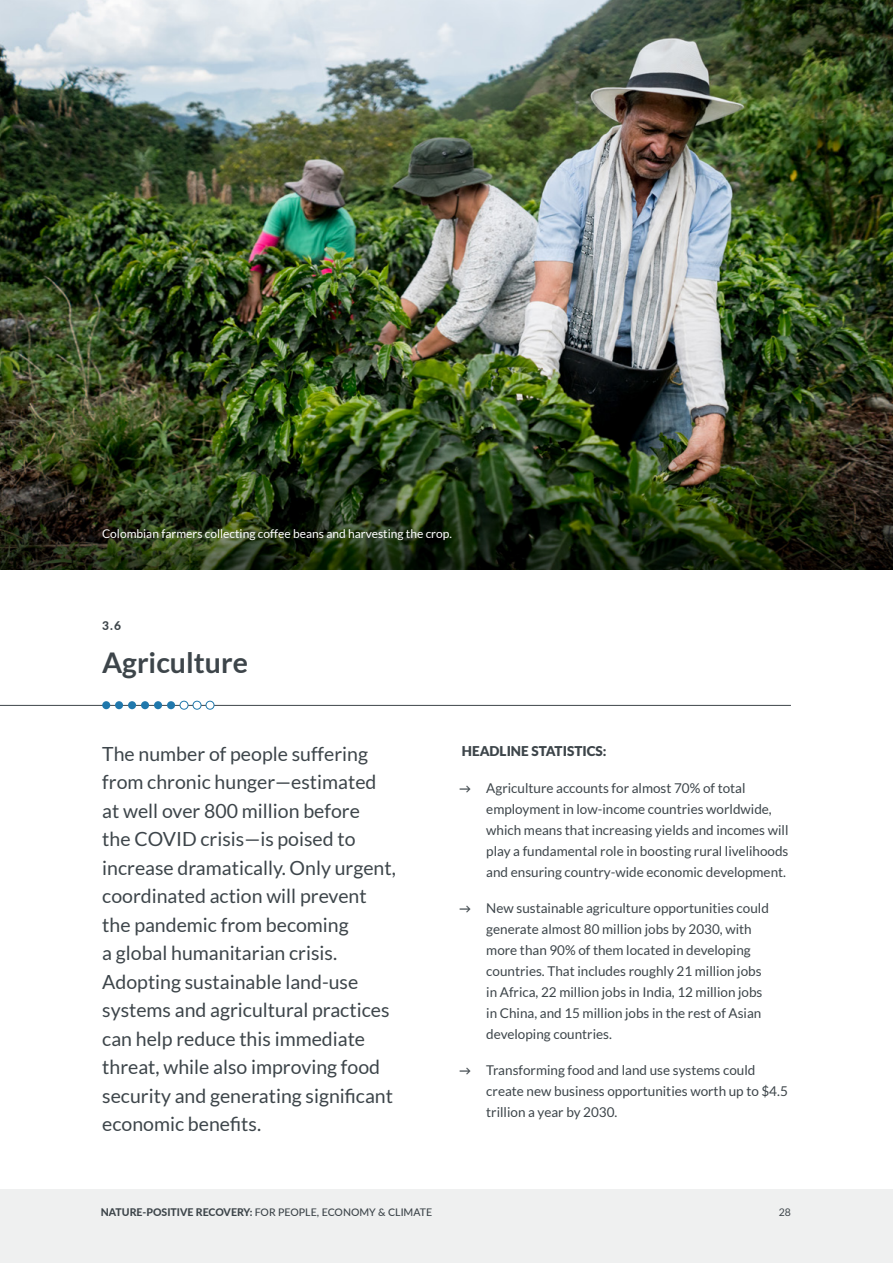
<style>
.page{position:relative;width:893px;height:1263px;background:#fff}
.page>*{position:absolute;margin:0;border:0;box-sizing:border-box;transform-origin:0 0}
.t1{font:700 28.5px "Lato";color:#3d454a}
.Bullets{font:19.5px/28.5px "Lato";color:#3d454a}
.t2{font:13.5px/21px "Lato";color:#3d454a}
.Body_Copy{font:900 13.5px "Lato";color:#3d454a}
.t3{font:12px "Lato";color:#fff}
.t4{font:800 12px "Lato";color:#3d454a}
.t5{font:500 10.5px "Lato";color:#3d454a}
.t6{font:10.5px "Lato";color:#3d454a}
.s1{font-weight:600;font-size:12px}
.s2{font-weight:800}
</style>
<div class="page">
<img style="left:0;top:0;width:893px;height:410px">
<hr style="left:0;top:705px;width:791px;height:1px;background:#3d454a">
<div style="left:102px;top:701px;width:8px;height:8px;background:#2078ac;border-radius:50%"></div>
<div style="left:115px;top:701px;width:8px;height:8px;background:#2078ac;border-radius:50%"></div>
<div style="left:167px;top:701px;width:8px;height:8px;background:#2078ac;border-radius:50%"></div>
<div style="left:141px;top:701px;width:8px;height:8px;background:#2078ac;border-radius:50%"></div>
<div style="left:193px;top:701px;width:8px;height:8px;background:#fff;border-radius:50%"></div>
<div style="left:193px;top:701px;width:8px;height:8px;border:1px solid #2078ac;border-radius:50%"></div>
<div style="left:128px;top:701px;width:8px;height:8px;background:#2078ac;border-radius:50%"></div>
<div style="left:180px;top:701px;width:8px;height:8px;background:#fff;border-radius:50%"></div>
<div style="left:180px;top:701px;width:8px;height:8px;border:1px solid #2078ac;border-radius:50%"></div>
<div style="left:154px;top:701px;width:8px;height:8px;background:#2078ac;border-radius:50%"></div>
<div style="left:206px;top:701px;width:8px;height:8px;background:#fff;border-radius:50%"></div>
<div style="left:206px;top:701px;width:8px;height:8px;border:1px solid #2078ac;border-radius:50%"></div>
<img style="left:0;top:410px;width:893px;height:160px">
<div style="left:0;top:1189px;width:893px;height:74px;background:#eff0f0"></div>
<p class="t3" style="left:102px;top:527px;width:351px">Colombian farmers collecting coffee beans and harvesting the crop.</p>
<p class="t4" style="left:102px;top:616px;width:21px">3.6</p>
<p class="t1" style="left:102px;top:646px;width:147px">Agriculture</p>
<p class="Bullets" style="left:102px;top:739px;width:295px">The number of people suffering from chronic hunger—estimated at well over 800 million before<br>the COVID crisis—is poised to increase dramatically. Only urgent, coordinated action will prevent the pandemic from becoming<br>a global humanitarian crisis.<br>Adopting sustainable land-use systems and agricultural practices can help reduce this immediate threat, while also improving food security and generating significant economic benefits.</p>
<p class="Body_Copy" style="left:462px;top:743px;width:146px">HEADLINE STATISTICS:</p>
<p class="t2" style="left:486px;top:778px;width:304px;text-indent:-27px"><span class="s1">→</span> Agriculture accounts for almost 70% of total employment in low-income countries worldwide, which means that increasing yields and incomes will play a fundamental role in boosting rural livelihoods and ensuring country-wide economic development.</p>
<p class="t2" style="left:486px;top:897px;width:284px;text-indent:-27px"><span class="s1">→</span> New sustainable agriculture opportunities could generate almost 80 million jobs by 2030, with more than 90% of them located in developing countries. That includes roughly 21 million jobs in Africa, 22 million jobs in India, 12 million jobs in China, and 15 million jobs in the rest of Asian developing countries.</p>
<p class="t2" style="left:486px;top:1059px;width:303px;text-indent:-27px"><span class="s1">→</span> Transforming food and land use systems could create new business opportunities worth up to $4.5 trillion a year by 2030.</p>
<p class="t5" style="left:101px;top:1205px;width:333px"><span class="s2">NATURE-POSITIVE RECOVERY:</span> FOR PEOPLE, ECONOMY &amp; CLIMATE</p>
<p class="t6" style="left:779px;top:1206px;width:14px">28</p>
</div>
